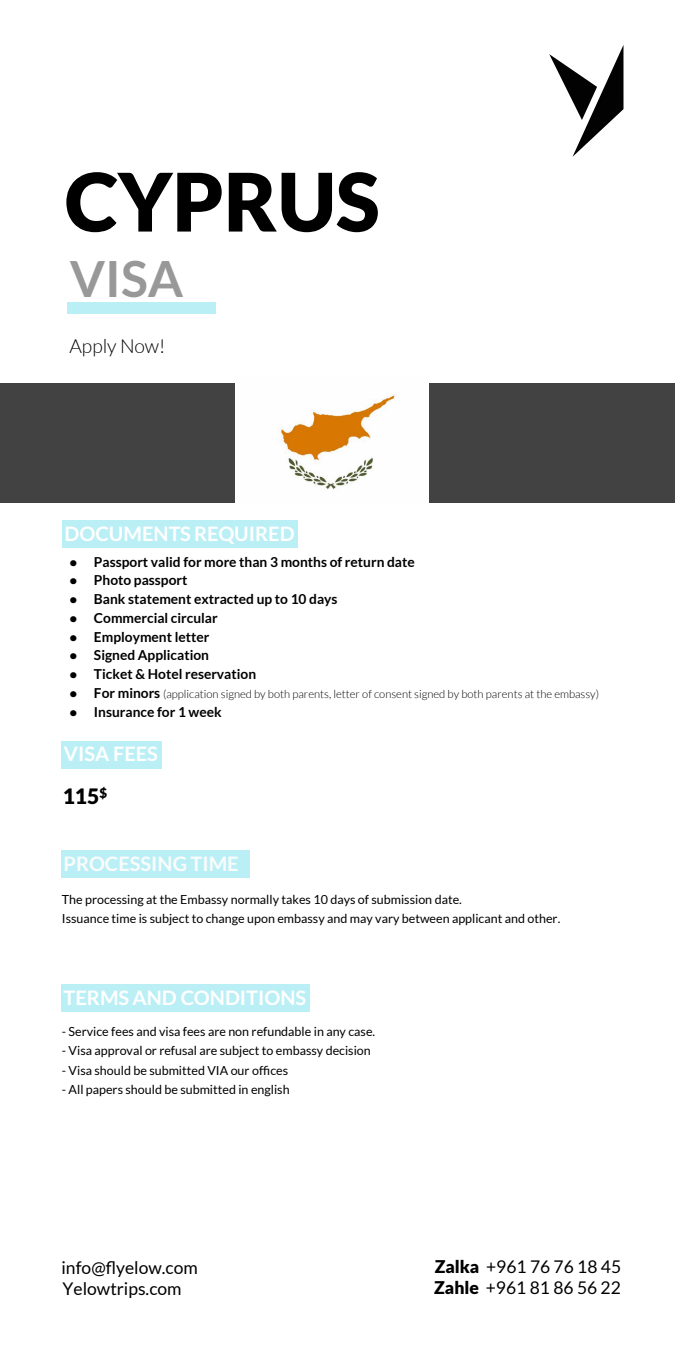
<style>
.page{position:relative;width:675px;height:1365px;background:#fff}
.page>*{position:absolute;margin:0;border:0;box-sizing:border-box;transform-origin:0 0}
.t1{font:900 80.62px "Lato";color:#000}
.t2{font:700 50px "Lato";color:#999898}
.t3{font:900 21.19px "Lato";color:#000}
.t4{font:700 20px "Lato";color:#fff}
.t5{font:700 20px "Lato";color:#fafcfc}
.t6{font:300 19.38px "Lato";color:#000}
.t7{font:17.5px/21px "Lato";color:#000}
.t8{font:17.5px "Lato";color:#010101}
.t9{font:700 13.75px "Lato";color:#000}
.t10{font:12.5px/19.4px "Lato";color:#000}
.t11{font:300 11.25px "Lato";color:#000}
.s1{font-weight:900;font-size:12.5px}
.s2{font-weight:700;font-size:13.75px}
.s3{font-weight:900}
</style>
<div class="page">
<div style="left:61px;top:741px;width:101px;height:27px;background:#bbeff6"></div>
<svg style="left:549px;top:45px;width:75px;height:112px"></svg>
<div style="left:67px;top:302px;width:149px;height:11px;background:#bbeff6"></div>
<div style="left:62px;top:521px;width:236px;height:27px;background:#bbeff6"></div>
<div style="left:61px;top:984px;width:249px;height:27px;background:#bbeff6"></div>
<div style="left:1px;top:383px;width:674px;height:120px;background:#434242"></div>
<img style="left:236px;top:383px;width:193px;height:120px">
<div style="left:61px;top:850px;width:189px;height:27px;background:#bbeff6"></div>
<h1 class="t1" style="left:65px;top:155px;width:316px">CYPRUS</h1>
<h2 class="t2" style="left:70px;top:250px;width:115px">VISA</h2>
<h3 class="t6" style="left:70px;top:335px;width:97px">Apply Now!</h3>
<h3 class="t4" style="left:65px;top:522px;width:232px">DOCUMENTS REQUIRED</h3>
<p class="t9" style="left:70px;top:554px;width:346px"><span class="s1">•</span> Passport valid for more than 3 months of return date</p>
<p class="t9" style="left:70px;top:572px;width:119px"><span class="s1">•</span> Photo passport</p>
<p class="t9" style="left:70px;top:591px;width:269px"><span class="s1">•</span> Bank statement extracted up to 10 days</p>
<p class="t9" style="left:70px;top:610px;width:149px"><span class="s1">•</span> Commercial circular</p>
<p class="t9" style="left:70px;top:629px;width:141px"><span class="s1">•</span> Employment letter</p>
<p class="t9" style="left:70px;top:647px;width:141px"><span class="s1">•</span> Signed Application</p>
<p class="t9" style="left:70px;top:666px;width:188px"><span class="s1">•</span> Ticket &amp; Hotel reservation</p>
<p class="t11" style="left:70px;top:688px;width:531px"><span class="s1">•</span> <span class="s2">For minors</span> (application signed by both parents, letter of consent signed by both parents at the embassy)</p>
<p class="t9" style="left:70px;top:704px;width:153px"><span class="s1">•</span> Insurance for 1 week</p>
<h3 class="t4" style="left:64px;top:742px;width:96px">VISA FEES</h3>
<h3 class="t3" style="left:63px;top:784px;width:46px">115<sup>$</sup></h3>
<h3 class="t5" style="left:64px;top:852px;width:177px">PROCESSING TIME</h3>
<p class="t10" style="left:62px;top:889px;width:500px">The processing at the Embassy normally takes 10 days of submission date.<br>Issuance time is subject to change upon embassy and may vary between applicant and other.</p>
<h3 class="t4" style="left:64px;top:986px;width:244px">TERMS AND CONDITIONS</h3>
<p class="t10" style="left:62px;top:1021px;width:315px">- Service fees and visa fees are non refundable in any case.</p>
<p class="t10" style="left:62px;top:1041px;width:310px">- Visa approval or refusal are subject to embassy decision</p>
<p class="t10" style="left:62px;top:1060px;width:228px">- Visa should be submitted VIA our offices</p>
<p class="t10" style="left:62px;top:1080px;width:229px">- All papers should be submitted in english</p>
<h3 class="t8" style="left:62px;top:1257px;width:138px">info@flyelow.com</h3>
<h3 class="t7" style="left:63px;top:1277px;width:121px">Yelowtrips.com</h3>
<h3 class="t7" style="left:434px;top:1256px;width:188px"><span class="s3">Zalka</span> +961 76 76 18 45<br><span class="s3">Zahle</span> +961 81 86 56 22</h3>
</div>
